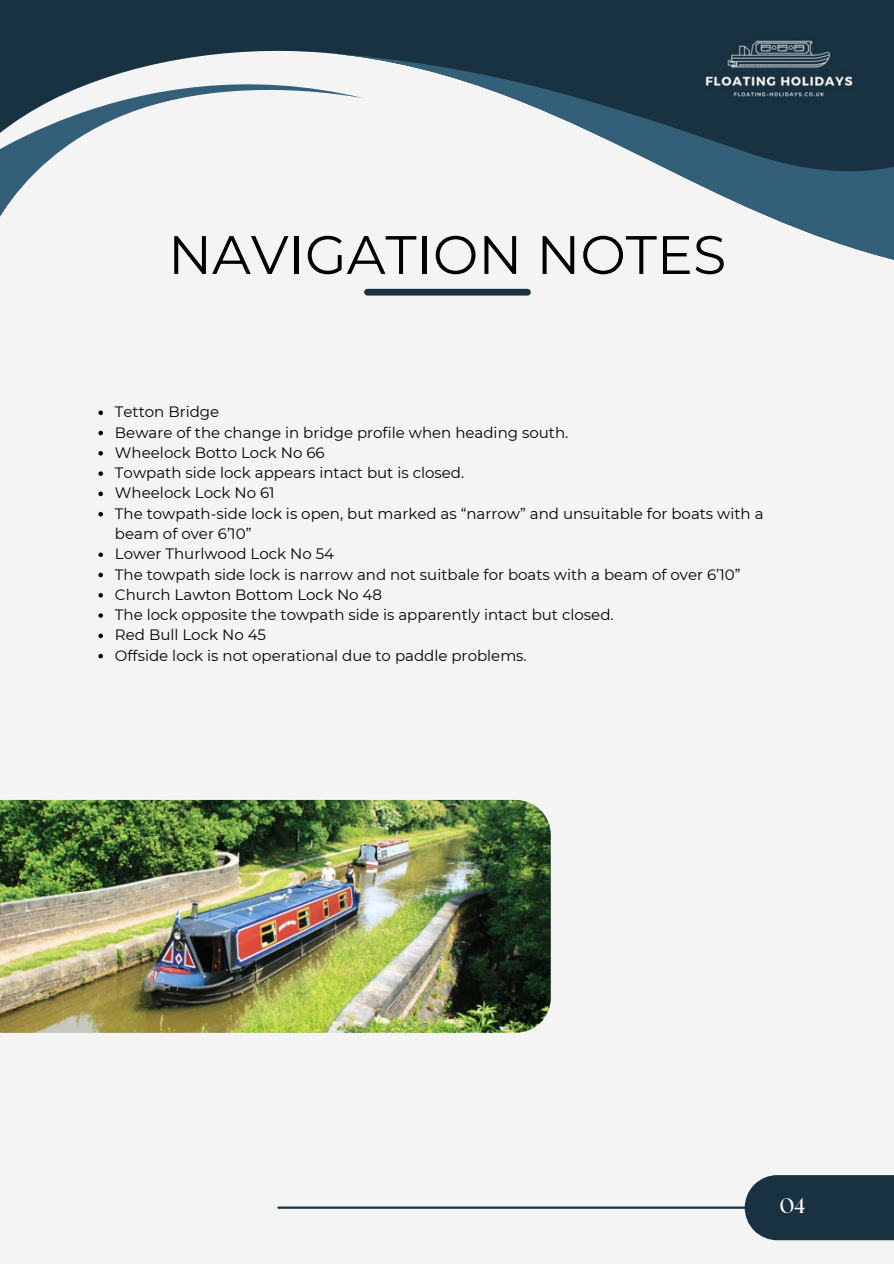
<style>
.page{position:relative;width:894px;height:1264px;background:#fff}
.page>*{position:absolute;margin:0;border:0;box-sizing:border-box;transform-origin:0 0}
.t1{font:54px "Montserrat";color:#000}
.t2{font:700 21px "The Seasons";color:#fff}
.t3{font:15px/20.2px "Montserrat";color:#000}
</style>
<div class="page">
<div style="left:0;top:0;width:893px;height:1263px;background:#f4f4f4"></div>
<div style="left:0;top:0;width:893px;height:53px;background:#183241"></div>
<svg style="left:0;top:42px;width:364px;height:175px"></svg>
<svg style="left:323px;top:53px;width:570px;height:207px"></svg>
<div style="left:744px;top:1175px;width:149px;height:65px;background:#183241"></div>
<div style="left:367px;top:289px;width:160px;height:6px;background:#183241"></div>
<hr style="left:278px;top:1206px;width:480px;height:2px;background:#183241">
<svg style="left:98px;top:410px;width:5px;height:5px"></svg>
<svg style="left:98px;top:431px;width:5px;height:4px"></svg>
<svg style="left:98px;top:451px;width:5px;height:4px"></svg>
<svg style="left:98px;top:471px;width:5px;height:5px"></svg>
<svg style="left:98px;top:491px;width:5px;height:5px"></svg>
<svg style="left:98px;top:512px;width:5px;height:4px"></svg>
<svg style="left:98px;top:552px;width:5px;height:5px"></svg>
<svg style="left:98px;top:572px;width:5px;height:5px"></svg>
<svg style="left:98px;top:593px;width:5px;height:4px"></svg>
<svg style="left:98px;top:613px;width:5px;height:5px"></svg>
<svg style="left:98px;top:633px;width:5px;height:5px"></svg>
<svg style="left:98px;top:654px;width:5px;height:4px"></svg>
<img style="left:677px;top:22px;width:202px;height:94px">
<img style="left:0;top:800px;width:550px;height:232px">
<h1 class="t1" style="left:168px;top:222px;width:559px">NAVIGATION NOTES</h1>
<p class="t3" style="left:115px;top:402px;width:650px">Tetton Bridge<br>Beware of the change in bridge profile when heading south.<br>Wheelock Botto Lock No 66<br>Towpath side lock appears intact but is closed.<br>Wheelock Lock No 61<br>The towpath-side lock is open, but marked as “narrow” and unsuitable for boats with a beam of over 6’10”<br>Lower Thurlwood Lock No 54<br>The towpath side lock is narrow and not suitbale for boats with a beam of over 6’10” Church Lawton Bottom Lock No 48<br>The lock opposite the towpath side is apparently intact but closed.<br>Red Bull Lock No 45<br>Offside lock is not operational due to paddle problems.</p>
<h2 class="t2" style="left:779px;top:1196px;width:27px">04</h2>
</div>
